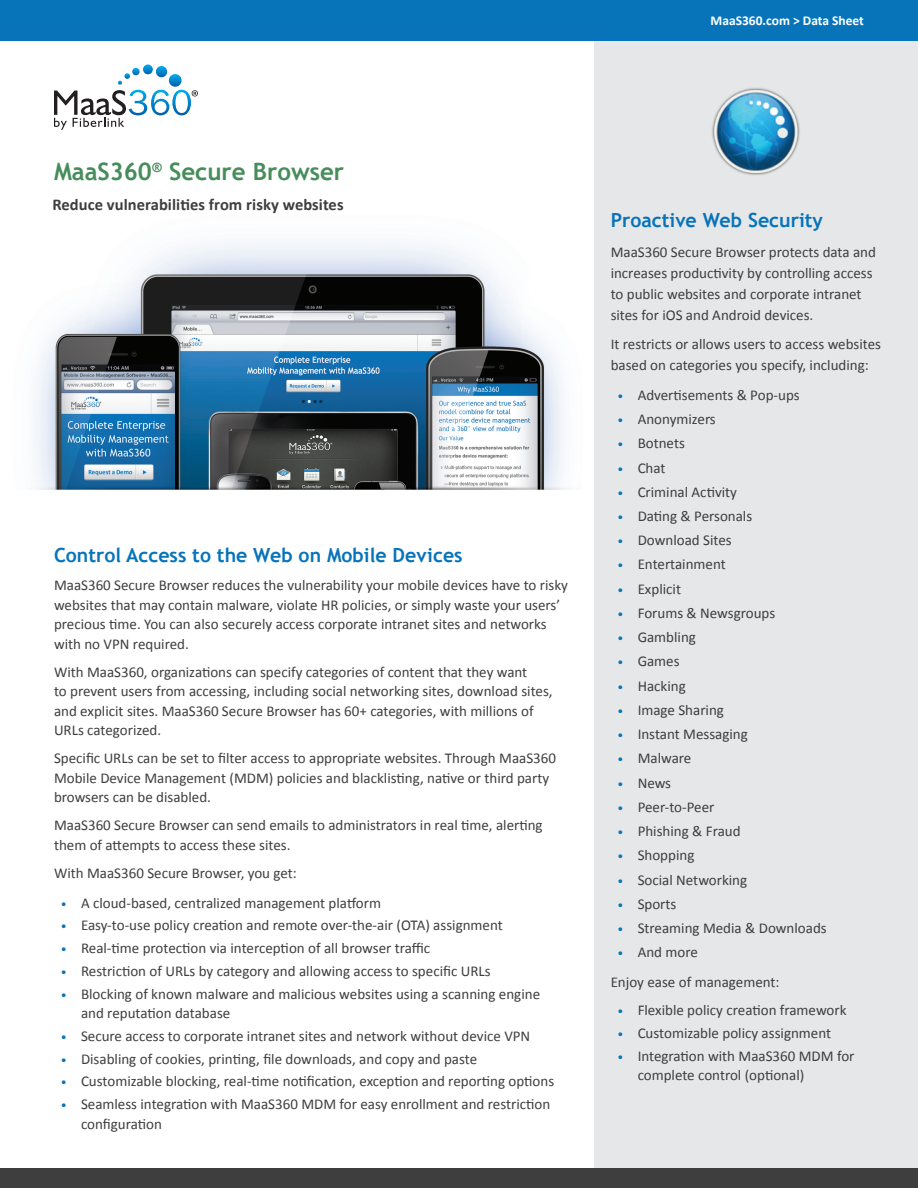
<style>
.page{position:relative;width:918px;height:1188px;background:#fff}
.page>*{position:absolute;margin:0;border:0;box-sizing:border-box;transform-origin:0 0}
.t1{font:700 24px "Trebuchet MS";color:#478d5b}
.header_level_1{font:700 19.5px "Trebuchet MS";color:#0774ba}
.body_copy{font:700 16.5px "Calibri";letter-spacing:.005em;color:#3e3e3f}
.body_copy-2{font:15px/19.5px "Calibri";color:#3e3e3f}
.t2{font:700 13.5px "Calibri";color:#fff}
.s1{font-size:12px;color:#0774ba}
</style>
<div class="page">
<img style="left:35px;top:244px;width:531px;height:246px">
<div style="left:594px;top:0;width:324px;height:1188px;background:#e6e7e9"></div>
<div style="left:0;top:0;width:918px;height:40px;background:#0774ba"></div>
<svg style="left:54px;top:64px;width:144px;height:66px"></svg>
<div style="left:0;top:1169px;width:918px;height:19px;background:#3e3e3f"></div>
<img style="left:712px;top:88px;width:88px;height:88px">
<p class="t2" style="left:711px;top:12px;width:155px">MaaS360.com &gt; Data Sheet</p>
<p class="t1" style="left:54px;top:156px;width:292px">MaaS360<sup>®</sup> Secure Browser</p>
<p class="body_copy" style="left:52px;top:194px;width:293px">Reduce vulnerabilities from risky websites</p>
<p class="header_level_1" style="left:54px;top:543px;width:410px">Control Access to the Web on Mobile Devices</p>
<p class="body_copy-2" style="left:54px;top:575px;width:516px">MaaS360 Secure Browser reduces the vulnerability your mobile devices have to risky websites that may contain malware, violate HR policies, or simply waste your users’ precious time. You can also securely access corporate intranet sites and networks with no VPN required.</p>
<p class="body_copy-2" style="left:54px;top:662px;width:500px">With MaaS360, organizations can specify categories of content that they want<br>to prevent users from accessing, including social networking sites, download sites, and explicit sites. MaaS360 Secure Browser has 60+ categories, with millions of URLs categorized.</p>
<p class="body_copy-2" style="left:54px;top:749px;width:504px">Specific URLs can be set to filter access to appropriate websites. Through MaaS360<br>Mobile Device Management (MDM) policies and blacklisting, native or third party browsers can be disabled.</p>
<p class="body_copy-2" style="left:54px;top:816px;width:490px">MaaS360 Secure Browser can send emails to administrators in real time, alerting them of attempts to access these sites.</p>
<p class="body_copy-2" style="left:54px;top:863px;width:244px">With MaaS360 Secure Browser, you get:</p>
<p class="body_copy-2" style="left:61px;top:893px;width:322px"><span class="s1">•</span> A cloud-based, centralized management platform</p>
<p class="body_copy-2" style="left:61px;top:916px;width:444px"><span class="s1">•</span> Easy-to-use policy creation and remote over-the-air (OTA) assignment</p>
<p class="body_copy-2" style="left:61px;top:939px;width:371px"><span class="s1">•</span> Real-time protection via interception of all browser traffic</p>
<p class="body_copy-2" style="left:61px;top:961px;width:431px"><span class="s1">•</span> Restriction of URLs by category and allowing access to specific URLs</p>
<p class="body_copy-2" style="left:81px;top:984px;width:461px;text-indent:-20px"><span class="s1">•</span> Blocking of known malware and malicious websites using a scanning engine and reputation database</p>
<p class="body_copy-2" style="left:61px;top:1026px;width:471px"><span class="s1">•</span> Secure access to corporate intranet sites and network without device VPN</p>
<p class="body_copy-2" style="left:61px;top:1049px;width:418px"><span class="s1">•</span> Disabling of cookies, printing, file downloads, and copy and paste</p>
<p class="body_copy-2" style="left:61px;top:1072px;width:495px"><span class="s1">•</span> Customizable blocking, real-time notification, exception and reporting options</p>
<p class="body_copy-2" style="left:81px;top:1094px;width:471px;text-indent:-20px"><span class="s1">•</span> Seamless integration with MaaS360 MDM for easy enrollment and restriction configuration</p>
<p class="header_level_1" style="left:611px;top:208px;width:214px">Proactive Web Security</p>
<p class="body_copy-2" style="left:611px;top:241px;width:267px;line-height:21px">MaaS360 Secure Browser protects data and increases productivity by controlling access to public websites and corporate intranet sites for iOS and Android devices.</p>
<p class="body_copy-2" style="left:611px;top:334px;width:272px;line-height:21px">It restricts or allows users to access websites based on categories you specify, including:</p>
<p class="body_copy-2" style="left:617px;top:385px;width:184px"><span class="s1">•</span> Advertisements &amp; Pop-ups</p>
<p class="body_copy-2" style="left:617px;top:409px;width:100px"><span class="s1">•</span> Anonymizers</p>
<p class="body_copy-2" style="left:617px;top:434px;width:69px"><span class="s1">•</span> Botnets</p>
<p class="body_copy-2" style="left:617px;top:458px;width:50px"><span class="s1">•</span> Chat</p>
<p class="body_copy-2" style="left:617px;top:482px;width:121px"><span class="s1">•</span> Criminal Activity</p>
<p class="body_copy-2" style="left:617px;top:506px;width:136px"><span class="s1">•</span> Dating &amp; Personals</p>
<p class="body_copy-2" style="left:617px;top:531px;width:116px"><span class="s1">•</span> Download Sites</p>
<p class="body_copy-2" style="left:617px;top:555px;width:110px"><span class="s1">•</span> Entertainment</p>
<p class="body_copy-2" style="left:617px;top:579px;width:65px"><span class="s1">•</span> Explicit</p>
<p class="body_copy-2" style="left:617px;top:603px;width:159px"><span class="s1">•</span> Forums &amp; Newsgroups</p>
<p class="body_copy-2" style="left:617px;top:628px;width:80px"><span class="s1">•</span> Gambling</p>
<p class="body_copy-2" style="left:617px;top:652px;width:64px"><span class="s1">•</span> Games</p>
<p class="body_copy-2" style="left:617px;top:676px;width:70px"><span class="s1">•</span> Hacking</p>
<p class="body_copy-2" style="left:617px;top:700px;width:108px"><span class="s1">•</span> Image Sharing</p>
<p class="body_copy-2" style="left:617px;top:724px;width:132px"><span class="s1">•</span> Instant Messaging</p>
<p class="body_copy-2" style="left:617px;top:749px;width:75px"><span class="s1">•</span> Malware</p>
<p class="body_copy-2" style="left:617px;top:773px;width:55px"><span class="s1">•</span> News</p>
<p class="body_copy-2" style="left:617px;top:797px;width:99px"><span class="s1">•</span> Peer-to-Peer</p>
<p class="body_copy-2" style="left:617px;top:821px;width:125px"><span class="s1">•</span> Phishing &amp; Fraud</p>
<p class="body_copy-2" style="left:617px;top:846px;width:79px"><span class="s1">•</span> Shopping</p>
<p class="body_copy-2" style="left:617px;top:870px;width:131px"><span class="s1">•</span> Social Networking</p>
<p class="body_copy-2" style="left:617px;top:894px;width:61px"><span class="s1">•</span> Sports</p>
<p class="body_copy-2" style="left:617px;top:918px;width:211px"><span class="s1">•</span> Streaming Media &amp; Downloads</p>
<p class="body_copy-2" style="left:617px;top:943px;width:82px"><span class="s1">•</span> And more</p>
<p class="body_copy-2" style="left:611px;top:972px;width:170px">Enjoy ease of management:</p>
<p class="body_copy-2" style="left:617px;top:1000px;width:231px"><span class="s1">•</span> Flexible policy creation framework</p>
<p class="body_copy-2" style="left:617px;top:1023px;width:215px"><span class="s1">•</span> Customizable policy assignment</p>
<p class="body_copy-2" style="left:638px;top:1046px;width:218px;text-indent:-20px"><span class="s1">•</span> Integration with MaaS360 MDM for complete control (optional)</p>
</div>
